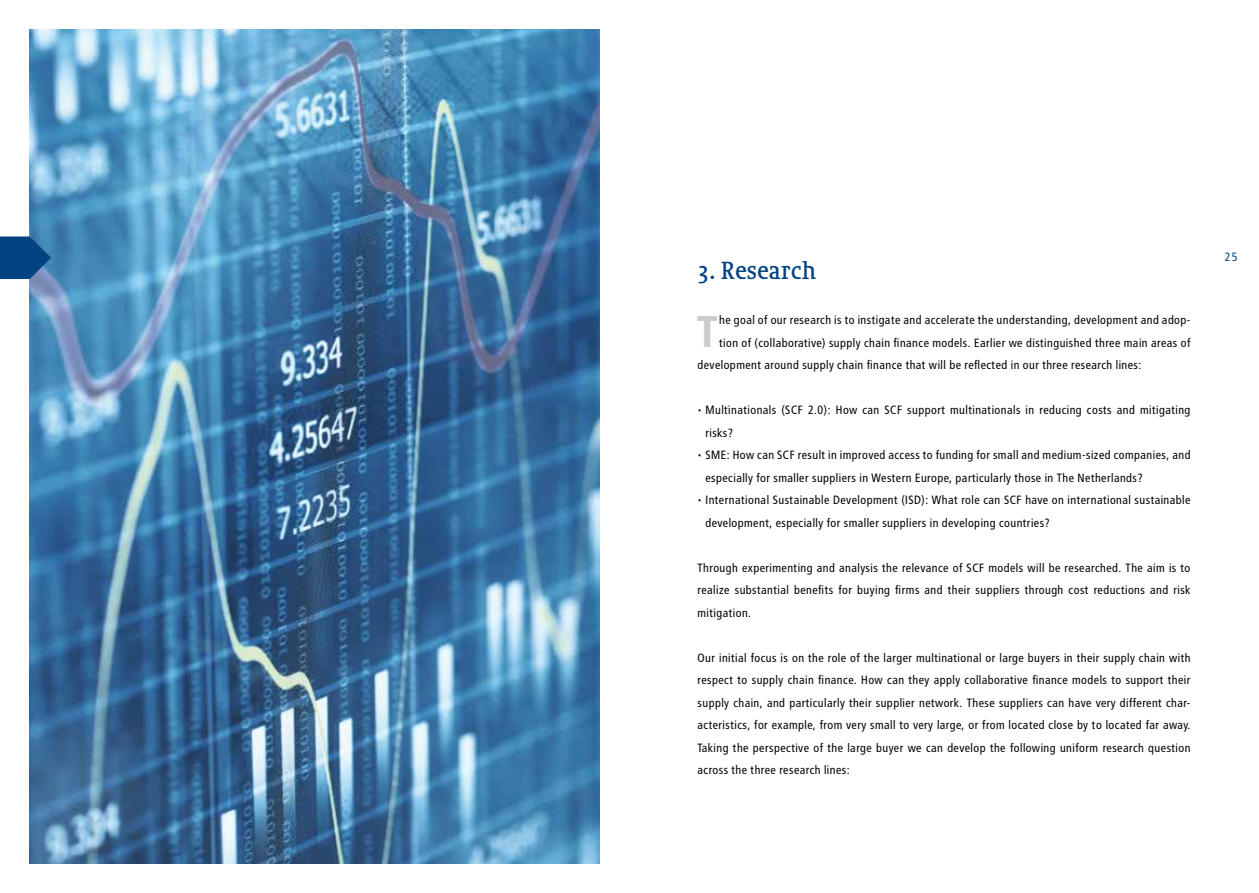
<style>
.page{position:relative;width:1259px;height:893px;background:#fff}
.page>*{position:absolute;margin:0;border:0;box-sizing:border-box;transform-origin:0 0}
.t1{font:44.25px "Transit Print OT Bld";color:#cbcbcb}
.t2{font:24px "Sheriff";color:#004380}
.t3{font:12px/22.5px "Transit Print OT";color:#000}
.t4{font:12px "Transit Print OT";color:#004380}
</style>
<div class="page">
<img style="left:30px;top:30px;width:570px;height:833px">
<svg style="left:0;top:236px;width:51px;height:43px;background:#13538c"></svg>
<h2 class="t2" style="left:697px;top:257px;width:121px">3. Research</h2>
<h1 class="t1" style="left:697px;top:305px;width:24px">T</h1>
<p class="t3" style="left:719px;top:309px;width:473px">he goal of our research is to instigate and accelerate the understanding, development and adop-</p>
<p class="t3" style="left:719px;top:331px;width:473px">tion of (collaborative) supply chain finance models. Earlier we distinguished three main areas of</p>
<p class="t3" style="left:697px;top:354px;width:446px">development around supply chain finance that will be reflected in our three research lines:</p>
<p class="t3" style="left:705px;top:399px;width:487px;text-indent:-8px">• Multinationals (SCF 2.0): How can SCF support multinationals in reducing costs and mitigating risks?</p>
<p class="t3" style="left:705px;top:444px;width:487px;text-indent:-8px">• SME: How can SCF result in improved access to funding for small and medium-sized companies, and especially for smaller suppliers in Western Europe, particularly those in The Netherlands?</p>
<p class="t3" style="left:705px;top:489px;width:487px;text-indent:-8px">• International Sustainable Development (ISD): What role can SCF have on international sustainable development, especially for smaller suppliers in developing countries?</p>
<p class="t3" style="left:697px;top:556px;width:495px;text-align:justify">Through experimenting and analysis the relevance of SCF models will be researched. The aim is to realize substantial benefits for buying firms and their suppliers through cost reductions and risk mitigation.</p>
<p class="t3" style="left:697px;top:646px;width:495px;text-align:justify">Our initial focus is on the role of the larger multinational or large buyers in their supply chain with respect to supply chain finance. How can they apply collaborative finance models to support their supply chain, and particularly their supplier network. These suppliers can have very different char&shy;acteristics, for example, from very small to very large, or from located close by to located far away.<br>Taking the perspective of the large buyer we can develop the following uniform research question across the three research lines:</p>
<p class="t4" style="left:1225px;top:250px;width:15px">25</p>
</div>
